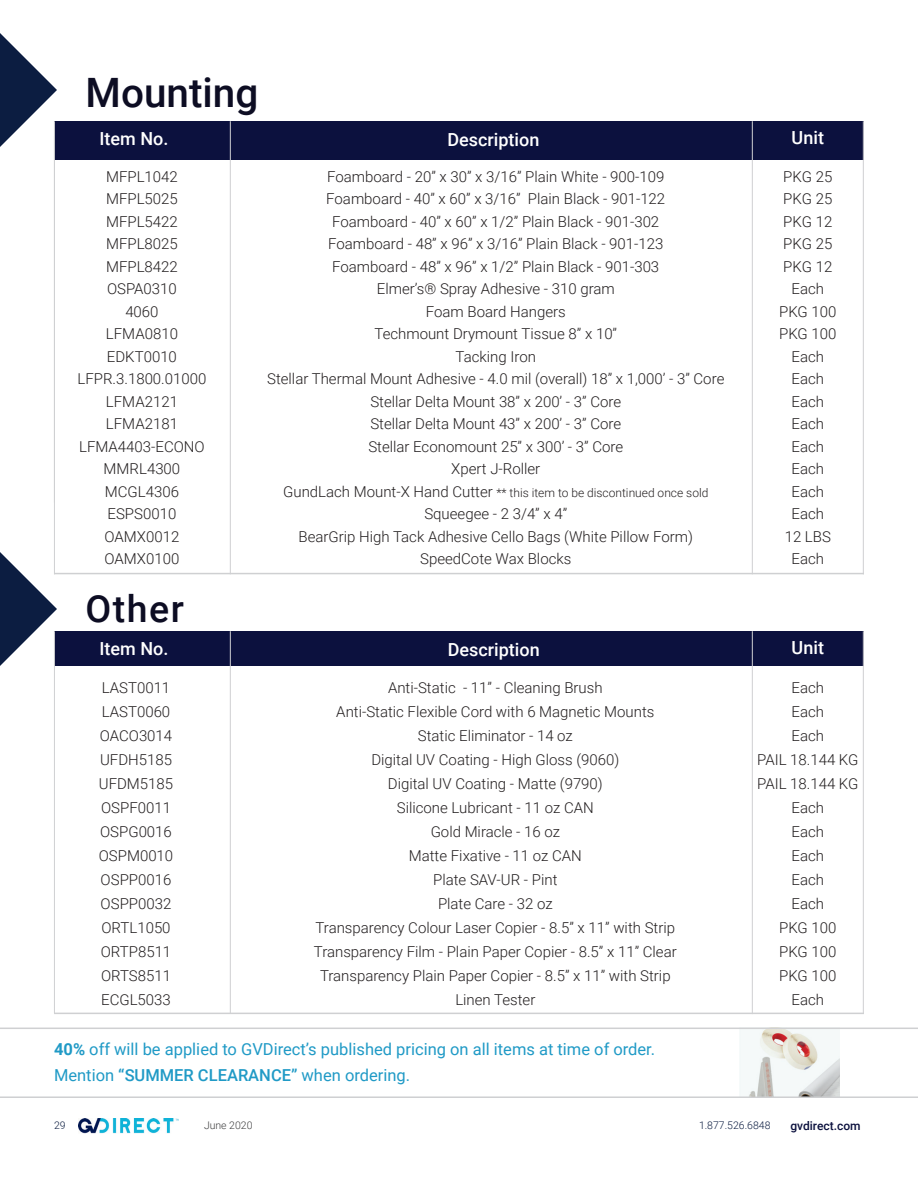
<style>
.page{position:relative;width:918px;height:1188px;background:#fff}
.page>*{position:absolute;margin:0;border:0;box-sizing:border-box;transform-origin:0 0}
.t1{font:500 40.5px "Roboto";color:#0d0d23}
.t2{font:500 37.5px "Roboto";letter-spacing:.04em;color:#0d0d23}
.t3{font:500 18px "Roboto";color:#fff}
.t4{font:16.5px/25.5px "Roboto";color:#209ac6}
.t5{font:300 15px/22.5px "Roboto";color:#231f20;text-align:center}
.t6{font:300 12px "Roboto";color:#231f20}
.t7{font:500 12px "Roboto";color:#0c113e}
.t8{font:300 10.5px "Roboto";color:#0c1d41}
.t9{font:300 10.5px "Roboto";color:#3e3e3f}
.s1{font-size:15px}
.s2{font-weight:700}
.s3{font-weight:500}
</style>
<div class="page">
<img style="left:79px;top:1119px;width:100px;height:15px">
<div style="left:54px;top:121px;width:810px;height:39px;background:#0c113e"></div>
<hr style="left:230px;top:121px;width:1px;height:453px;background:#cfd0d2">
<hr style="left:863px;top:121px;width:1px;height:453px;background:#cfd0d2">
<hr style="left:54px;top:573px;width:810px;height:1px;background:#cfd0d2">
<hr style="left:752px;top:121px;width:1px;height:453px;background:#cfd0d2">
<hr style="left:54px;top:121px;width:1px;height:453px;background:#cfd0d2">
<svg style="left:0;top:552px;width:57px;height:114px"></svg>
<div style="left:54px;top:631px;width:810px;height:34px;background:#0c113e"></div>
<hr style="left:230px;top:631px;width:1px;height:382px;background:#cfd0d2">
<hr style="left:863px;top:631px;width:1px;height:382px;background:#cfd0d2">
<hr style="left:54px;top:1013px;width:810px;height:1px;background:#cfd0d2">
<hr style="left:752px;top:631px;width:1px;height:383px;background:#cfd0d2">
<hr style="left:54px;top:631px;width:1px;height:382px;background:#cfd0d2">
<img style="left:739px;top:1029px;width:101px;height:67px">
<svg style="left:0;top:33px;width:57px;height:114px"></svg>
<hr style="left:0;top:1096px;width:918px;height:2px;background:#cfd0d2">
<hr style="left:0;top:1028px;width:918px;height:1px;background:#cfd0d2">
<h1 class="t1" style="left:86px;top:64px;width:174px">Mounting</h1>
<p class="t3" style="left:100px;top:126px;width:70px">Item No.</p>
<p class="t3" style="left:447px;top:127px;width:94px">Description</p>
<p class="t3" style="left:792px;top:125px;width:34px">Unit</p>
<p class="t5" style="left:267px;top:165px;width:459px">Foamboard - 20” x 30” x 3/16” Plain White - 900-109<br>Foamboard - 40” x 60” x 3/16” Plain Black - 901-122<br>Foamboard - 40” x 60” x 1/2” Plain Black - 901-302<br>Foamboard - 48” x 96” x 3/16” Plain Black - 901-123<br>Foamboard - 48” x 96” x 1/2” Plain Black - 901-303<br>Elmer’s® Spray Adhesive - 310 gram<br>Foam Board Hangers<br>Techmount Drymount Tissue 8” x 10”<br>Tacking Iron<br>Stellar Thermal Mount Adhesive - 4.0 mil (overall) 18” x 1,000’ - 3” Core Stellar Delta Mount 38” x 200’ - 3” Core<br>Stellar Delta Mount 43” x 200’ - 3” Core<br>Stellar Economount 25” x 300’ - 3” Core<br>Xpert J-Roller</p>
<p class="t6" style="left:283px;top:484px;width:427px"><span class="s1">GundLach Mount-X Hand Cutter</span> ** this item to be discontinued once sold</p>
<p class="t5" style="left:299px;top:502px;width:396px">Squeegee - 2 3/4” x 4”<br>BearGrip High Tack Adhesive Cello Bags (White Pillow Form)<br>SpeedCote Wax Blocks</p>
<p class="t5" style="left:77px;top:165px;width:130px">MFPL1042<br>MFPL5025<br>MFPL5422<br>MFPL8025<br>MFPL8422<br>OSPA0310<br>4060<br>LFMA0810<br>EDKT0010<br>LFPR.3.1800.01000<br>LFMA2121<br>LFMA2181<br>LFMA4403-ECONO<br>MMRL4300<br>MCGL4306<br>ESPS0010<br>OAMX0012<br>OAMX0100</p>
<p class="t5" style="left:779px;top:165px;width:59px">PKG 25<br>PKG 25<br>PKG 12<br>PKG 25<br>PKG 12<br>Each<br>PKG 100<br>PKG 100<br>Each<br>Each<br>Each<br>Each<br>Each<br>Each<br>Each<br>Each<br>12 LBS<br>Each</p>
<h2 class="t2" style="left:86px;top:583px;width:100px">Other</h2>
<p class="t3" style="left:100px;top:636px;width:70px">Item No.</p>
<p class="t3" style="left:448px;top:637px;width:94px">Description</p>
<p class="t3" style="left:792px;top:635px;width:34px">Unit</p>
<p class="t5" style="left:314px;top:675px;width:364px;line-height:24px">Anti-Static - 11” - Cleaning Brush<br>Anti-Static Flexible Cord with 6 Magnetic Mounts<br>Static Eliminator - 14 oz<br>Digital UV Coating - High Gloss (9060)<br>Digital UV Coating - Matte (9790)<br>Silicone Lubricant - 11 oz CAN<br>Gold Miracle - 16 oz<br>Matte Fixative - 11 oz CAN<br>Plate SAV-UR - Pint<br>Plate Care - 32 oz<br>Transparency Colour Laser Copier - 8.5” x 11” with Strip Transparency Film - Plain Paper Copier - 8.5” x 11” Clear Transparency Plain Paper Copier - 8.5” x 11” with Strip Linen Tester</p>
<p class="t5" style="left:99px;top:675px;width:76px;line-height:24px;text-align:left">LAST0011<br>LAST0060<br>OACO3014<br>UFDH5185<br>UFDM5185<br>OSPF0011<br>OSPG0016<br>OSPM0010<br>OSPP0016<br>OSPP0032<br>ORTL1050<br>ORTP8511<br>ORTS8511<br>ECGL5033</p>
<p class="t5" style="left:757px;top:675px;width:103px;line-height:24px">Each<br>Each<br>Each<br>PAIL 18.144 KG<br>PAIL 18.144 KG<br>Each<br>Each<br>Each<br>Each<br>Each<br>PKG 100<br>PKG 100<br>PKG 100<br>Each</p>
<p class="t4" style="left:54px;top:1036px;width:603px"><span class="s2">40%</span> off will be applied to GVDirect’s published pricing on all items at time of order.<br>Mention <span class="s3">“SUMMER CLEARANCE”</span> when ordering.</p>
<p class="t8" style="left:54px;top:1118px;width:13px">29</p>
<p class="t9" style="left:204px;top:1118px;width:50px">June 2020</p>
<p class="t8" style="left:699px;top:1118px;width:73px">1.877.526.6848</p>
<p class="t7" style="left:790px;top:1117px;width:72px">gvdirect.com</p>
</div>
